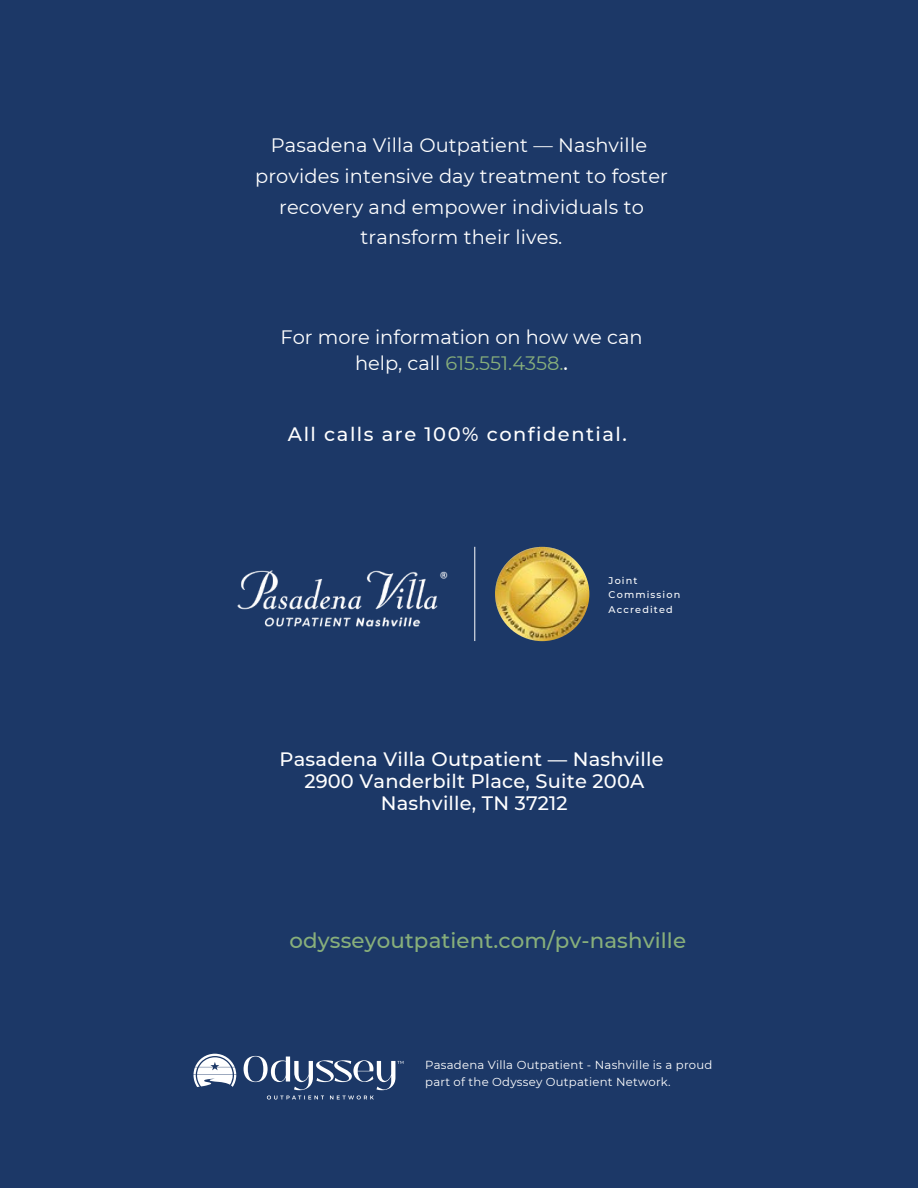
<style>
.page{position:relative;width:918px;height:1188px;background:#1c3867}
.page>*{position:absolute;margin:0;border:0;box-sizing:border-box;transform-origin:0 0}
.t1{font:500 21.3px "Montserrat";letter-spacing:.005em;color:#88af7b}
.t2{font:19.35px/30.8px "Montserrat";letter-spacing:.005em;color:#fff;text-align:center}
.t3{font:500 19.35px/21.9px "Montserrat";letter-spacing:.01em;color:#fff;text-align:center}
.t4{font:500 19.35px "Montserrat";letter-spacing:.08em;color:#fff}
.t5{font:11.7px/17.4px "Montserrat";letter-spacing:.02em;color:#fff}
.t6{font:500 9.75px/14.5px "Montserrat";letter-spacing:.115em;color:#fff}
.s1{color:#88af7b}
.s2{font-weight:500}
</style>
<div class="page">
<img style="left:495px;top:547px;width:94px;height:94px;border-radius:50%">
<hr style="left:474px;top:547px;width:1px;height:94px;background:#fff">
<img style="left:237px;top:570px;width:211px;height:57px">
<svg style="left:193px;top:1054px;width:43px;height:33px"></svg>
<svg style="left:244px;top:1056px;width:160px;height:44px"></svg>
<p class="t2" style="left:255px;top:129px;width:414px">Pasadena Villa Outpatient — Nashville provides intensive day treatment to foster recovery and empower individuals to transform their lives.</p>
<p class="t2" style="left:280px;top:323px;width:364px;line-height:26.4px">For more information on how we can help, call <span class="s1">615.551.4358.</span><span class="s2">.</span></p>
<p class="t4" style="left:288px;top:421px;width:341px">All calls are 100% confidential.</p>
<p class="t6" style="left:609px;top:573px;width:73px">Joint<br>Commission<br>Accredited</p>
<p class="t3" style="left:280px;top:748px;width:385px">Pasadena Villa Outpatient — Nashville<br>2900 Vanderbilt Place, Suite 200A<br>Nashville, TN 37212</p>
<p class="t1" style="left:289px;top:925px;width:398px">odysseyoutpatient.com/pv-nashville</p>
<p class="t5" style="left:425px;top:1056px;width:289px">Pasadena Villa Outpatient - Nashville is a proud part of the Odyssey Outpatient Network.</p>
</div>
